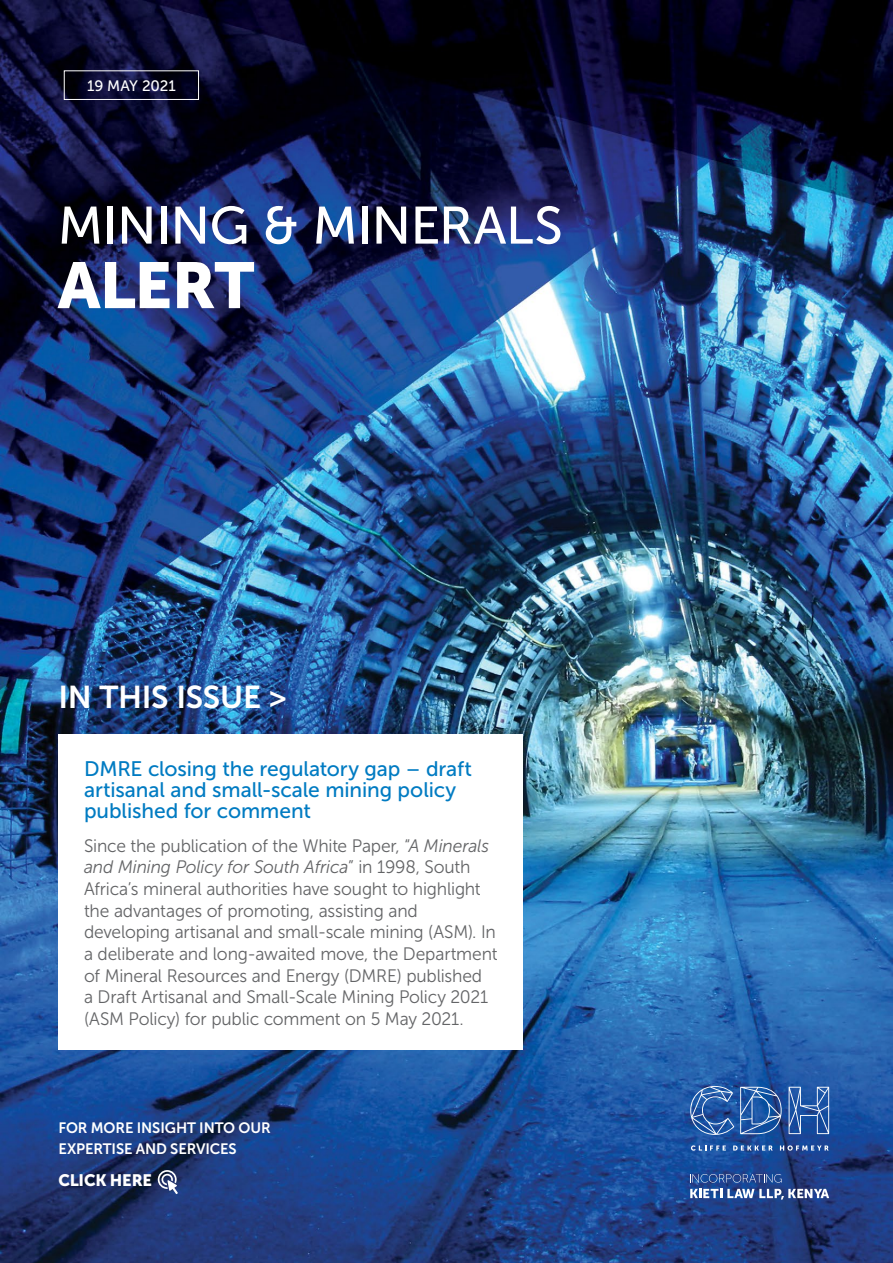
<style>
.page{position:relative;width:893px;height:1263px;background:#fff}
.page>*{position:absolute;margin:0;border:0;box-sizing:border-box;transform-origin:0 0}
.t1{font:64.5px "Museo Sans 900";letter-spacing:-.02em;color:#fff}
.t2{font:52.5px "Museo Sans 500";letter-spacing:-.015em;color:#fff}
.t3{font:31.5px "Museo Sans 700";letter-spacing:-.01em;color:#fff}
.t4{font:21px/21px "Museo Sans 500";letter-spacing:-.005em;color:#007bc2}
.t5{font:18px/21.6px "Museo Sans 300";letter-spacing:-.01em;color:#636466}
.t6{font:16.5px "Museo Sans 900";letter-spacing:-.02em;color:#fff}
.t7{font:15.15px "Museo Sans 500";letter-spacing:-.005em;color:#fff}
.t8{font:15px/21px "Museo Sans 700";letter-spacing:-.01em;color:#fff}
.s1{font-style:italic}
</style>
<div class="page">
<img style="left:0;top:0;width:893px;height:1263px">
<div style="left:59px;top:734px;width:464px;height:316px;background:#fff"></div>
<svg style="left:158px;top:1170px;width:20px;height:24px"></svg>
<div style="left:64px;top:70px;width:135px;height:30px;border:1px solid #fff"></div>
<svg style="left:780px;top:1145px;width:49px;height:6px"></svg>
<svg style="left:733px;top:1145px;width:40px;height:5px"></svg>
<svg style="left:691px;top:1145px;width:35px;height:6px"></svg>
<svg style="left:690px;top:1086px;width:44px;height:49px;background:#3e6cae"></svg>
<svg style="left:740px;top:1087px;width:42px;height:47px;background:#3f6dad"></svg>
<svg style="left:789px;top:1087px;width:40px;height:47px;background:#436fb2"></svg>
<svg style="left:690px;top:1174px;width:92px;height:9px"></svg>
<svg style="left:690px;top:1189px;width:139px;height:10px"></svg>
<p class="t7" style="left:87px;top:77px;width:90px">19 MAY 2021</p>
<h2 class="t2" style="left:58px;top:197px;width:507px">MINING &amp; MINERALS</h2>
<h1 class="t1" style="left:58px;top:249px;width:198px">ALERT</h1>
<h3 class="t3" style="left:59px;top:680px;width:229px">IN THIS ISSUE &gt;</h3>
<p class="t4" style="left:84px;top:758px;width:389px">DMRE closing the regulatory gap – draft artisanal and small-scale mining policy published for comment</p>
<p class="t5" style="left:84px;top:835px;width:415px">Since the publication of the White Paper, “<span class="s1">A Minerals and Mining Policy for South Africa</span>” in 1998, South Africa’s mineral authorities have sought to highlight the advantages of promoting, assisting and developing artisanal and small-scale mining (ASM). In a deliberate and long-awaited move, the Department of Mineral Resources and Energy (DMRE) published<br>a Draft Artisanal and Small-Scale Mining Policy 2021 (ASM Policy) for public comment on 5 May 2021.</p>
<p class="t8" style="left:59px;top:1117px;width:214px">FOR MORE INSIGHT INTO OUR<br>EXPERTISE AND SERVICES</p>
<p class="t6" style="left:59px;top:1171px;width:95px">CLICK HERE</p>
</div>
